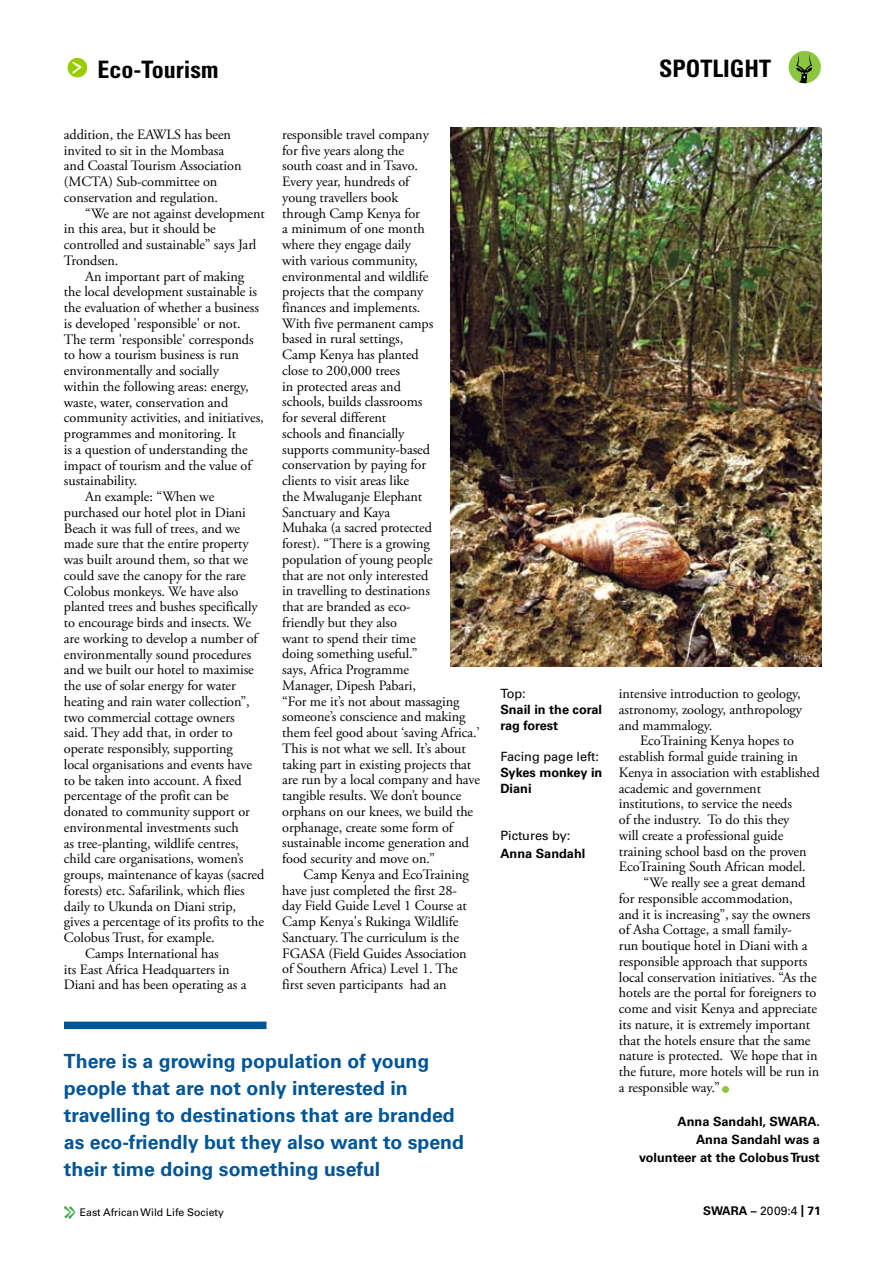
<style>
.page{position:relative;width:893px;height:1263px;background:#fff}
.page>*{position:absolute;margin:0;border:0;box-sizing:border-box;transform-origin:0 0}
.t1{font:700 condensed 24px "Univers";color:#000}
.t2{font:700 19.5px/27px "Univers";color:#005596}
.t3{font:14.25px/15.8px "Adobe Garamond Pro";letter-spacing:-.005em;color:#000}
.t4{font:700 12.75px/18px "Univers";color:#000}
.t5{font:12.75px "Univers";color:#000}
.t6{font:700 12px "Univers";color:#000}
.t7{font:10.5px "Univers";color:#000}
.s1{font-weight:400}
</style>
<div class="page">
<svg style="left:64px;top:1206px;width:12px;height:13px"></svg>
<div style="left:789px;top:51px;width:32px;height:32px;background:#8cc63f;border-radius:50%"></div>
<svg style="left:796px;top:54px;width:16px;height:30px"></svg>
<div style="left:722px;top:1086px;width:7px;height:7px;background:#8cc63f;border-radius:50%"></div>
<div style="left:68px;top:58px;width:19px;height:19px;background:#9c0;border-radius:50%"></div>
<svg style="left:73px;top:61px;width:9px;height:13px"></svg>
<img style="left:451px;top:128px;width:370px;height:538px">
<div style="left:64px;top:1021px;width:202px;height:8px;background:#005596"></div>
<h1 class="t1" style="left:98px;top:55px;width:122px">Eco-Tourism</h1>
<h1 class="t1" style="left:659px;top:54px;width:114px">SPOTLIGHT</h1>
<p class="t3" style="left:64px;top:127px;width:179px">addition, the EAWLS has been invited to sit in the Mombasa and Coastal Tourism Association (MCTA) Sub-committee on conservation and regulation.</p>
<p class="t3" style="left:64px;top:206px;width:202px;text-indent:21px">“We are not against development in this area, but it should be controlled and sustainable” says Jarl<br>Trondsen.</p>
<p class="t3" style="left:85px;top:269px;width:160px">An important part of making</p>
<p class="t3" style="left:64px;top:285px;width:195px">the local development sustainable is</p>
<p class="t3" style="left:64px;top:300px;width:196px">the evaluation of whether a business</p>
<p class="t3" style="left:64px;top:316px;width:178px">is developed 'responsible' or not.</p>
<p class="t3" style="left:64px;top:332px;width:191px">The term 'responsible' corresponds</p>
<p class="t3" style="left:64px;top:348px;width:176px">to how a tourism business is run</p>
<p class="t3" style="left:64px;top:363px;width:156px">environmentally and socially</p>
<p class="t3" style="left:64px;top:379px;width:186px">within the following areas: energy,</p>
<p class="t3" style="left:64px;top:395px;width:166px">waste, water, conservation and</p>
<p class="t3" style="left:64px;top:410px;width:201px">community activities, and initiatives,</p>
<p class="t3" style="left:64px;top:426px;width:174px">programmes and monitoring. It</p>
<p class="t3" style="left:64px;top:442px;width:185px">is a question of understanding the</p>
<p class="t3" style="left:64px;top:458px;width:189px">impact of tourism and the value of</p>
<p class="t3" style="left:64px;top:473px;width:75px">sustainability.</p>
<p class="t3" style="left:85px;top:489px;width:131px">An example: “When we</p>
<p class="t3" style="left:64px;top:505px;width:183px">purchased our hotel plot in Diani</p>
<p class="t3" style="left:64px;top:521px;width:178px">Beach it was full of trees, and we</p>
<p class="t3" style="left:64px;top:536px;width:186px">made sure that the entire property</p>
<p class="t3" style="left:64px;top:552px;width:186px">was built around them, so that we</p>
<p class="t3" style="left:64px;top:568px;width:183px">could save the canopy for the rare</p>
<p class="t3" style="left:64px;top:584px;width:176px">Colobus monkeys. We have also</p>
<p class="t3" style="left:64px;top:599px;width:195px">planted trees and bushes specifically</p>
<p class="t3" style="left:64px;top:615px;width:189px">to encourage birds and insects. We</p>
<p class="t3" style="left:64px;top:631px;width:195px">are working to develop a number of</p>
<p class="t3" style="left:64px;top:647px;width:189px">environmentally sound procedures</p>
<p class="t3" style="left:64px;top:662px;width:191px">and we built our hotel to maximise</p>
<p class="t3" style="left:64px;top:678px;width:173px">the use of solar energy for water</p>
<p class="t3" style="left:64px;top:694px;width:187px">heating and rain water collection”,</p>
<p class="t3" style="left:64px;top:710px;width:172px">two commercial cottage owners</p>
<p class="t3" style="left:64px;top:725px;width:170px">said. They add that, in order to</p>
<p class="t3" style="left:64px;top:741px;width:170px">operate responsibly, supporting</p>
<p class="t3" style="left:64px;top:757px;width:190px">local organisations and events have</p>
<p class="t3" style="left:64px;top:773px;width:179px">to be taken into account. A fixed</p>
<p class="t3" style="left:64px;top:788px;width:166px">percentage of the profit can be</p>
<p class="t3" style="left:64px;top:804px;width:187px">donated to community support or</p>
<p class="t3" style="left:64px;top:820px;width:176px">environmental investments such</p>
<p class="t3" style="left:64px;top:836px;width:176px">as tree-planting, wildlife centres,</p>
<p class="t3" style="left:64px;top:851px;width:181px">child care organisations, women’s</p>
<p class="t3" style="left:64px;top:867px;width:202px">groups, maintenance of kayas (sacred</p>
<p class="t3" style="left:64px;top:883px;width:182px">forests) etc. Safarilink, which flies</p>
<p class="t3" style="left:64px;top:899px;width:174px">daily to Ukunda on Diani strip,</p>
<p class="t3" style="left:64px;top:914px;width:202px">gives a percentage of its profits to the</p>
<p class="t3" style="left:64px;top:930px;width:152px">Colobus Trust, for example.</p>
<p class="t3" style="left:85px;top:946px;width:135px">Camps International has</p>
<p class="t3" style="left:64px;top:962px;width:167px">its East Africa Headquarters in</p>
<p class="t3" style="left:64px;top:977px;width:184px">Diani and has been operating as a</p>
<p class="t3" style="left:282px;top:127px;width:199px">responsible travel company<br>for five years along the<br>south coast and in Tsavo.<br>Every year, hundreds of<br>young travellers book<br>through Camp Kenya for<br>a minimum of one month<br>where they engage daily<br>with various community, environmental and wildlife<br>projects that the company<br>finances and implements.<br>With five permanent camps<br>based in rural settings,<br>Camp Kenya has planted<br>close to 200,000 trees<br>in protected areas and<br>schools, builds classrooms<br>for several different<br>schools and financially<br>supports community-based conservation by paying for<br>clients to visit areas like<br>the Mwaluganje Elephant<br>Sanctuary and Kaya<br>Muhaka (a sacred protected<br>forest). “There is a growing population of young people<br>that are not only interested<br>in travelling to destinations<br>that are branded as eco-<br>friendly but they also<br>want to spend their time<br>doing something useful.”<br>says, Africa Programme<br>Manager, Dipesh Pabari,<br>“For me it’s not about massaging someone’s conscience and making them feel good about ‘saving Africa.’<br>This is not what we sell. It’s about taking part in existing projects that are run by a local company and have tangible results. We don’t bounce orphans on our knees, we build the orphanage, create some form of sustainable income generation and food security and move on.”</p>
<p class="t3" style="left:282px;top:867px;width:188px;text-indent:21px">Camp Kenya and EcoTraining have just completed the first 28- day Field Guide Level 1 Course at<br>Camp Kenya's Rukinga Wildlife<br>Sanctuary. The curriculum is the<br>FGASA (Field Guides Association of Southern Africa) Level 1. The first seven participants had an</p>
<h2 class="t2" style="left:64px;top:1048px;width:402px">There is a growing population of young people that are not only interested in travelling to destinations that are branded as eco-friendly but they also want to spend their time doing something useful</h2>
<p class="t5" style="left:500px;top:686px;width:27px">Top:</p>
<p class="t4" style="left:500px;top:702px;width:103px;line-height:15.8px">Snail in the coral rag forest</p>
<p class="t5" style="left:500px;top:749px;width:100px">Facing page left:</p>
<p class="t4" style="left:500px;top:765px;width:104px;line-height:15.8px">Sykes monkey in<br>Diani</p>
<p class="t5" style="left:500px;top:828px;width:72px">Pictures by:</p>
<p class="t4" style="left:500px;top:845px;width:87px">Anna Sandahl</p>
<p class="t3" style="left:619px;top:686px;width:185px;text-align:justify">intensive introduction to geology, astronomy, zoology, anthropology and mammalogy.</p>
<p class="t3" style="left:640px;top:733px;width:155px">EcoTraining Kenya hopes to</p>
<p class="t3" style="left:619px;top:749px;width:181px">establish formal guide training in</p>
<p class="t3" style="left:619px;top:765px;width:202px">Kenya in association with established</p>
<p class="t3" style="left:619px;top:781px;width:144px">academic and government</p>
<p class="t3" style="left:619px;top:796px;width:175px">institutions, to service the needs</p>
<p class="t3" style="left:619px;top:812px;width:172px">of the industry. To do this they</p>
<p class="t3" style="left:619px;top:828px;width:166px">will create a professional guide</p>
<p class="t3" style="left:619px;top:844px;width:189px">training school basd on the proven</p>
<p class="t3" style="left:619px;top:859px;width:188px">EcoTraining South African model.</p>
<p class="t3" style="left:644px;top:875px;width:163px">“We really see a great demand</p>
<p class="t3" style="left:619px;top:891px;width:175px">for responsible accommodation,</p>
<p class="t3" style="left:619px;top:907px;width:193px">and it is increasing”, say the owners</p>
<p class="t3" style="left:619px;top:922px;width:175px">of Asha Cottage, a small family-</p>
<p class="t3" style="left:619px;top:938px;width:190px">run boutique hotel in Diani with a</p>
<p class="t3" style="left:619px;top:954px;width:190px">responsible approach that supports</p>
<p class="t3" style="left:619px;top:970px;width:199px">local conservation initiatives. “As the</p>
<p class="t3" style="left:619px;top:985px;width:199px">hotels are the portal for foreigners to</p>
<p class="t3" style="left:619px;top:1001px;width:200px">come and visit Kenya and appreciate</p>
<p class="t3" style="left:619px;top:1017px;width:193px">its nature, it is extremely important</p>
<p class="t3" style="left:619px;top:1033px;width:193px">that the hotels ensure that the same</p>
<p class="t3" style="left:619px;top:1048px;width:200px">nature is protected. We hope that in</p>
<p class="t3" style="left:619px;top:1064px;width:202px">the future, more hotels will be run in</p>
<p class="t3" style="left:619px;top:1080px;width:103px">a responsible way.”</p>
<p class="t4" style="left:639px;top:1112px;width:183px;text-align:right">Anna Sandahl, SWARA.<br>Anna Sandahl was a volunteer at the Colobus Trust</p>
<p class="t7" style="left:80px;top:1206px;width:146px">East African Wild Life Society</p>
<p class="t6" style="left:703px;top:1204px;width:119px">SWARA – <span class="s1">2009:4</span> | 71</p>
</div>
